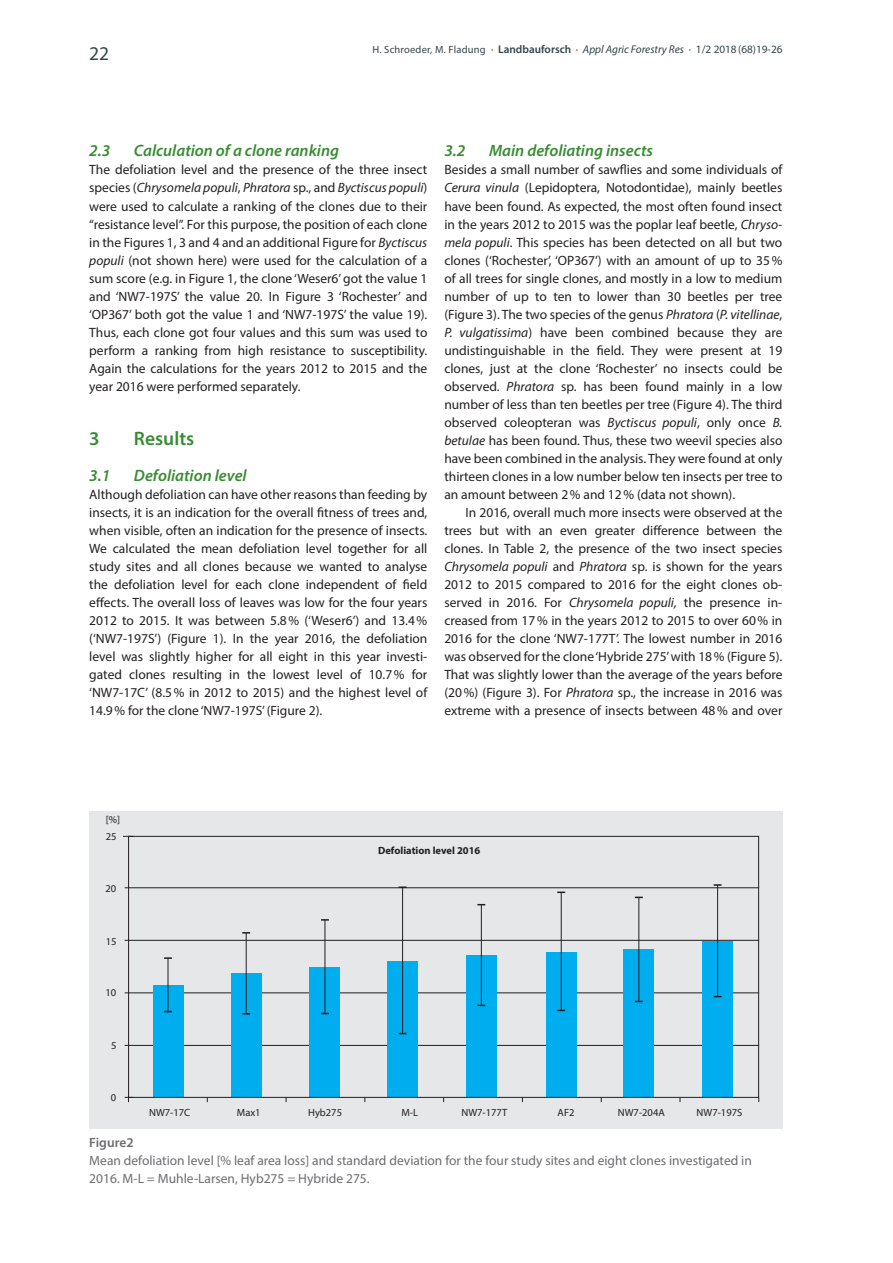
<style>
.page{position:relative;width:893px;height:1263px;background:#fff}
.page>*{position:absolute;margin:0;border:0;box-sizing:border-box;transform-origin:0 0}
._04_Artikelheadline{font:600 19.5px "Myriad Pro";color:#388c33}
.t1{font:19.5px "Myriad Pro";color:#33444d}
._04-1Artikelheadline{font:italic 600 16.5px "Myriad Pro";color:#388c33}
._06-1_Fließtext_Bloc{font:13.5px/18px "Myriad Pro";color:#231f20;text-align:justify}
._06-2_Fließtext_9Pt{font:13.5px/18px "Myriad Pro";color:#231f20;text-align:justify}
._07-2_Bildunterschri{font:13.5px/18px "Myriad Pro";color:#6c6d70}
.t2{font:10.5px "Myriad Pro";letter-spacing:.02em;color:#33444d}
.t3{font:10.5px "Myriad Pro";color:#231f20}
.t4{font:700 10.5px "Myriad Pro";color:#231f20}
.s1{font-size:11.25px}
.s2{font-weight:600;font-size:11.25px}
.s3{font-style:italic;font-size:11.25px}
.s4{font-style:italic}
.s5{font-weight:600}
</style>
<div class="page">
<div style="left:89px;top:811px;width:693px;height:317px;background:#e6e7e9"></div>
<hr style="left:125px;top:887px;width:634px;height:1px;background:#231f20">
<hr style="left:125px;top:940px;width:634px;height:1px;background:#231f20">
<hr style="left:125px;top:992px;width:634px;height:1px;background:#231f20">
<hr style="left:125px;top:1045px;width:634px;height:1px;background:#231f20">
<div style="left:702px;top:941px;width:31px;height:155px;background:#00aeef"></div>
<div style="left:623px;top:949px;width:31px;height:147px;background:#00aeef"></div>
<div style="left:546px;top:952px;width:31px;height:145px;background:#00aeef"></div>
<div style="left:466px;top:955px;width:31px;height:142px;background:#00aeef"></div>
<div style="left:387px;top:961px;width:31px;height:135px;background:#00aeef"></div>
<div style="left:310px;top:967px;width:30px;height:129px;background:#00aeef"></div>
<div style="left:231px;top:973px;width:31px;height:123px;background:#00aeef"></div>
<div style="left:153px;top:984px;width:30px;height:112px;background:#00aeef"></div>
<hr style="left:717px;top:885px;width:1px;height:111px;background:#231f20">
<svg style="left:714px;top:884px;width:8px;height:2px"></svg>
<hr style="left:639px;top:897px;width:1px;height:104px;background:#231f20">
<hr style="left:561px;top:892px;width:1px;height:118px;background:#231f20">
<svg style="left:557px;top:891px;width:8px;height:2px"></svg>
<hr style="left:481px;top:905px;width:1px;height:100px;background:#231f20">
<hr style="left:402px;top:887px;width:1px;height:146px;background:#231f20">
<hr style="left:325px;top:920px;width:1px;height:93px;background:#231f20">
<svg style="left:321px;top:919px;width:8px;height:2px"></svg>
<hr style="left:246px;top:933px;width:1px;height:81px;background:#231f20">
<hr style="left:168px;top:958px;width:1px;height:53px;background:#231f20">
<svg style="left:164px;top:957px;width:8px;height:2px"></svg>
<div style="left:128px;top:836px;width:631px;height:262px;border:1px solid #231f20"></div>
<h1 class="t1" style="left:89px;top:42px;width:22px">22</h1>
<p class="t2" style="left:372px;top:43px;width:412px">H. Schroeder, M. Fladung <span class="s1">·</span> <span class="s2">Landbauforsch</span> <span class="s1">·</span> <span class="s3">Appl Agric Forestry Res</span> <span class="s1">· 1/2 2018(68)19-26</span></p>
<p class="_04-1Artikelheadline" style="left:89px;top:140px;width:23px">2.3</p>
<p class="_04-1Artikelheadline" style="left:134px;top:140px;width:207px">Calculation of a clone ranking</p>
<p class="_06-1_Fließtext_Bloc" style="left:89px;top:161px;width:340px">The defoliation level and the presence of the three insect species (<span class="s4">Chrysomela populi</span>, <span class="s4">Phratora</span> sp., and <span class="s4">Byctiscus populi</span>) were used to calculate a ranking of the clones due to their “resistance level”. For this purpose, the position of each clone in the Figures 1, 3 and 4 and an additional Figure for <span class="s4">Byctiscus populi</span> (not shown here) were used for the calculation of a sum score (e.g. in Figure 1, the clone ‘Weser6’ got the value 1 and ‘NW7-197S’ the value 20. In Figure 3 ‘Rochester’ and ‘OP367’ both got the value 1 and ‘NW7-197S’ the value 19).<br>Thus, each clone got four values and this sum was used to perform a ranking from high resistance to susceptibility.<br>Again the calculations for the years 2012 to 2015 and the year 2016 were performed separately.</p>
<p class="_04_Artikelheadline" style="left:89px;top:426px;width:12px">3</p>
<p class="_04_Artikelheadline" style="left:134px;top:426px;width:62px">Results</p>
<p class="_04-1Artikelheadline" style="left:89px;top:464px;width:23px">3.1</p>
<p class="_04-1Artikelheadline" style="left:134px;top:464px;width:114px">Defoliation level</p>
<p class="_06-1_Fließtext_Bloc" style="left:89px;top:485px;width:340px">Although defoliation can have other reasons than feeding by insects, it is an indication for the overall fitness of trees and, when visible, often an indication for the presence of insects.<br>We calculated the mean defoliation level together for all study sites and all clones because we wanted to analyse the defoliation level for each clone independent of field effects. The overall loss of leaves was low for the four years 2012 to 2015. It was between 5.8% (‘Weser6’) and 13.4% (‘NW7-197S’) (Figure 1). In the year 2016, the defoliation level was slightly higher for all eight in this year investi&shy;gated clones resulting in the lowest level of 10.7% for ‘NW7-17C’ (8.5% in 2012 to 2015) and the highest level of 14.9% for the clone ‘NW7-197S’ (Figure 2).</p>
<p class="_04-1Artikelheadline" style="left:444px;top:140px;width:23px">3.2</p>
<p class="_04-1Artikelheadline" style="left:489px;top:140px;width:166px">Main defoliating insects</p>
<p class="_06-1_Fließtext_Bloc" style="left:444px;top:161px;width:340px">Besides a small number of sawflies and some individuals of <span class="s4">Cerura vinula</span> (Lepidoptera, Notodontidae), mainly beetles have been found. As expected, the most often found insect in the years 2012 to 2015 was the poplar leaf beetle, <span class="s4">Chryso&shy;mela populi</span>. This species has been detected on all but two clones (‘Rochester’, ‘OP367’) with an amount of up to 35% of all trees for single clones, and mostly in a low to medium number of up to ten to lower than 30 beetles per tree (Figure 3). The two species of the genus <span class="s4">Phratora</span> (<span class="s4">P. vitellinae</span>, <span class="s4">P. vulgatissima</span>) have been combined because they are undistinguishable in the field. They were present at 19 clones, just at the clone ‘Rochester’ no insects could be observed. <span class="s4">Phratora</span> sp. has been found mainly in a low number of less than ten beetles per tree (Figure 4). The third observed coleopteran was <span class="s4">Byctiscus populi</span>, only once <span class="s4">B. betulae</span> has been found. Thus, these two weevil species also have been combined in the analysis. They were found at only thirteen clones in a low number below ten insects per tree to an amount between 2% and 12% (data not shown).</p>
<p class="_06-2_Fließtext_9Pt" style="left:444px;top:503px;width:340px;text-indent:21px">In 2016, overall much more insects were observed at the trees but with an even greater difference between the clones. In Table 2, the presence of the two insect species <span class="s4">Chrysomela populi</span> and <span class="s4">Phratora</span> sp. is shown for the years 2012 to 2015 compared to 2016 for the eight clones ob&shy;served in 2016. For <span class="s4">Chrysomela populi,</span> the presence in&shy;creased from 17% in the years 2012 to 2015 to over 60% in 2016 for the clone ‘NW7-177T’. The lowest number in 2016 was observed for the clone ‘Hybride 275’ with 18% (Figure 5).<br>That was slightly lower than the average of the years before (20%) (Figure 3). For <span class="s4">Phratora</span> sp., the increase in 2016 was extreme with a presence of insects between 48% and over</p>
<p class="t3" style="left:106px;top:816px;width:16px">[%]</p>
<p class="t3" style="left:106px;top:833px;width:12px">25</p>
<p class="t3" style="left:106px;top:885px;width:12px">20</p>
<p class="t3" style="left:106px;top:937px;width:12px">15</p>
<p class="t3" style="left:106px;top:989px;width:12px">10</p>
<p class="t3" style="left:111px;top:1041px;width:7px">5</p>
<p class="t3" style="left:111px;top:1093px;width:7px">0</p>
<p class="t4" style="left:378px;top:844px;width:104px">Defoliation level 2016</p>
<p class="t3" style="left:149px;top:1109px;width:43px">NW7-17C</p>
<p class="t3" style="left:237px;top:1109px;width:25px">Max1</p>
<p class="t3" style="left:308px;top:1109px;width:36px">Hyb275</p>
<p class="t3" style="left:401px;top:1109px;width:18px">M-L</p>
<p class="t3" style="left:461px;top:1109px;width:47px">NW7-177T</p>
<p class="t3" style="left:558px;top:1109px;width:18px">AF2</p>
<p class="t3" style="left:618px;top:1109px;width:48px">NW7-204A</p>
<p class="t3" style="left:697px;top:1109px;width:47px">NW7-197S</p>
<p class="_07-2_Bildunterschri" style="left:89px;top:1133px;width:664px"><span class="s5">Figure2<br></span>Mean defoliation level [% leaf area loss] and standard deviation for the four study sites and eight clones investigated in<br>2016. M-L = Muhle-Larsen, Hyb275 = Hybride 275.</p>
</div>
